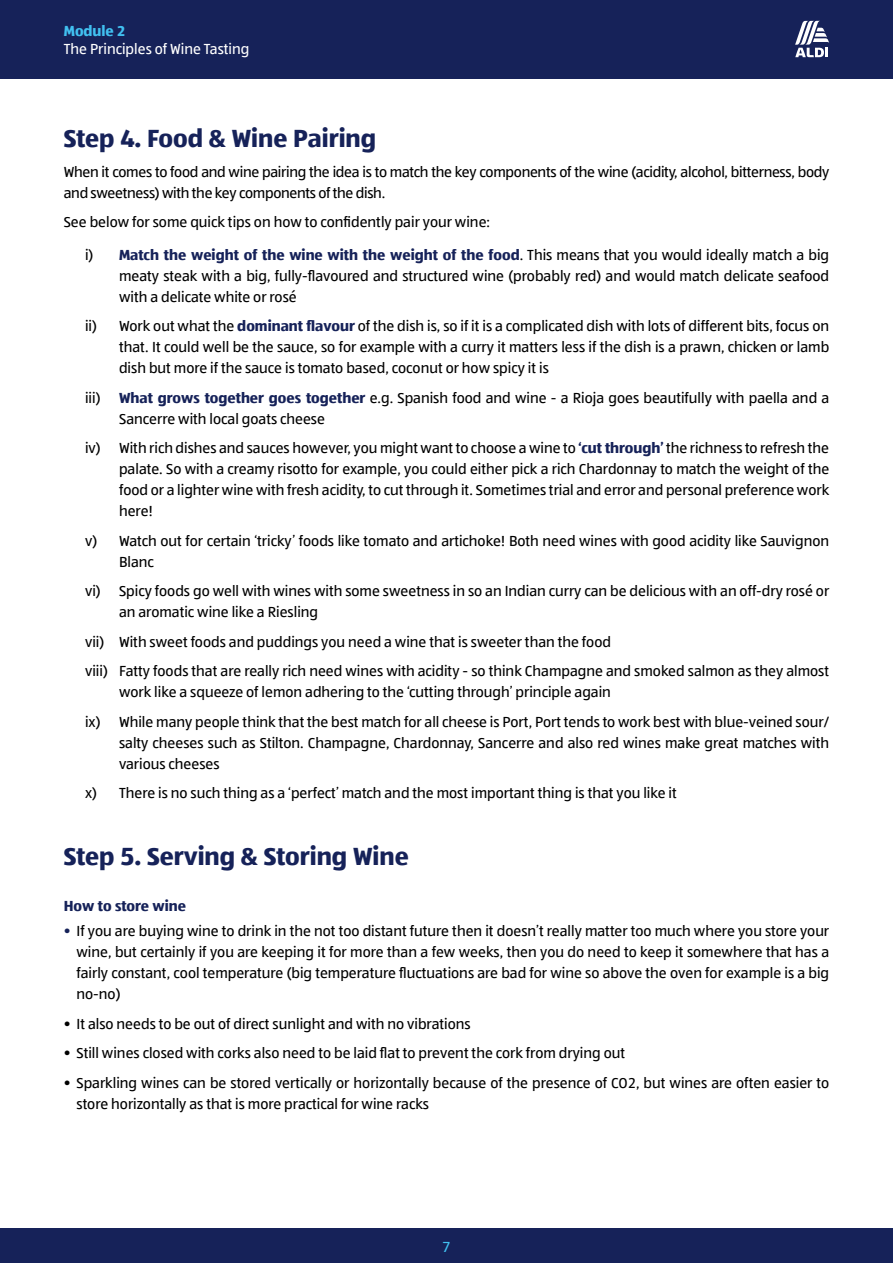
<style>
.page{position:relative;width:893px;height:1263px;background:#fff}
.page>*{position:absolute;margin:0;border:0;box-sizing:border-box;transform-origin:0 0}
.t1{font:700 25.5px "ALDISUED Office";color:#162259}
.t2{font:15px/21px "ALDISUED Office";color:#000}
.t3{font:15px/21px "ALDISUED Office";letter-spacing:-.02em;color:#000}
.t4{font:15px "ALDISUED Office";color:#fff}
.t5{font:700 15px "ALDISUED Office";color:#162259}
.t6{font:700 15px "ALDISUED Office";color:#41c0f0}
.t7{font:15px "ALDISUED Office";color:#41c0f0}
.s1{font-weight:700;color:#162259}
.s2{color:#162259}
</style>
<div class="page">
<div style="left:0;top:0;width:893px;height:79px;background:#162259"></div>
<div style="left:0;top:1229px;width:893px;height:34px;background:#162259"></div>
<svg style="left:795px;top:21px;width:34px;height:36px"></svg>
<p class="t6" style="left:64px;top:21px;width:63px">Module 2</p>
<p class="t4" style="left:64px;top:39px;width:187px">The Principles of Wine Tasting</p>
<h1 class="t1" style="left:64px;top:121px;width:314px">Step 4. Food &amp; Wine Pairing</h1>
<p class="t3" style="left:64px;top:161px;width:767px">When it comes to food and wine pairing the idea is to match the key components of the wine (acidity, alcohol, bitterness, body and sweetness) with the key components of the dish.</p>
<p class="t2" style="left:85px;top:205px;width:746px;line-height:32.5px;text-indent:-21px">See below for some quick tips on how to confidently pair your wine:<br>i) <span class="s1">Match the weight of the wine with the weight of the food</span>. This means that you would ideally match a big</p>
<p class="t2" style="left:119px;top:265px;width:712px">meaty steak with a big, fully-flavoured and structured wine (probably red) and would match delicate seafood with a delicate white or rosé</p>
<p class="t2" style="left:119px;top:315px;width:712px;text-align:justify;text-indent:-34px">ii) Work out what the <span class="s1">dominant flavour</span> of the dish is, so if it is a complicated dish with lots of different bits, focus on that. It could well be the sauce, so for example with a curry it matters less if the dish is a prawn, chicken or lamb dish but more if the sauce is tomato based, coconut or how spicy it is</p>
<p class="t2" style="left:119px;top:387px;width:712px;text-indent:-34px">iii) <span class="s1">What grows together goes together</span> e.g. Spanish food and wine - a Rioja goes beautifully with paella and a<br>Sancerre with local goats cheese</p>
<p class="t2" style="left:119px;top:437px;width:712px;text-align:justify;text-indent:-34px">iv) With rich dishes and sauces however, you might want to choose a wine to <span class="s1">‘cut through’</span> the richness to refresh the palate. So with a creamy risotto for example, you could either pick a rich Chardonnay to match the weight of the food or a lighter wine with fresh acidity, to cut through it. Sometimes trial and error and personal preference work here!</p>
<p class="t2" style="left:119px;top:530px;width:712px;text-indent:-34px">v) Watch out for certain ‘tricky’ foods like tomato and artichoke! Both need wines with good acidity like Sauvignon<br>Blanc</p>
<p class="t2" style="left:119px;top:580px;width:712px;text-indent:-34px">vi) Spicy foods go well with wines with some sweetness in so an Indian curry can be delicious with an off-dry rosé or an aromatic wine like a Riesling</p>
<p class="t2" style="left:85px;top:627px;width:746px;line-height:29.5px">vii) With sweet foods and puddings you need a wine that is sweeter than the food<br>viii) Fatty foods that are really rich need wines with acidity - so think Champagne and smoked salmon as they almost</p>
<p class="t2" style="left:85px;top:677px;width:746px;line-height:29.5px;text-indent:34px">work like a squeeze of lemon adhering to the ‘cutting through’ principle again<br>ix) While many people think that the best match for all cheese is Port, Port tends to work best with blue-veined sour/</p>
<p class="t2" style="left:119px;top:732px;width:712px">salty cheeses such as Stilton. Champagne, Chardonnay, Sancerre and also red wines make great matches with various cheeses</p>
<p class="t2" style="left:85px;top:782px;width:593px">x) There is no such thing as a ‘perfect’ match and the most important thing is that you like it</p>
<h1 class="t1" style="left:64px;top:839px;width:346px">Step 5. Serving &amp; Storing Wine</h1>
<p class="t5" style="left:64px;top:895px;width:124px">How to store wine</p>
<p class="t2" style="left:77px;top:920px;width:754px;text-align:justify;text-indent:-13px"><span class="s2">•</span> If you are buying wine to drink in the not too distant future then it doesn’t really matter too much where you store your wine, but certainly if you are keeping it for more than a few weeks, then you do need to keep it somewhere that has a fairly constant, cool temperature (big temperature fluctuations are bad for wine so above the oven for example is a big no-no)</p>
<p class="t2" style="left:64px;top:1012px;width:408px">• It also needs to be out of direct sunlight and with no vibrations</p>
<p class="t2" style="left:64px;top:1042px;width:563px">• Still wines closed with corks also need to be laid flat to prevent the cork from drying out</p>
<p class="t2" style="left:77px;top:1071px;width:754px;text-indent:-13px">• Sparkling wines can be stored vertically or horizontally because of the presence of CO2, but wines are often easier to store horizontally as that is more practical for wine racks</p>
<p class="t7" style="left:442px;top:1237px;width:10px">7</p>
</div>
